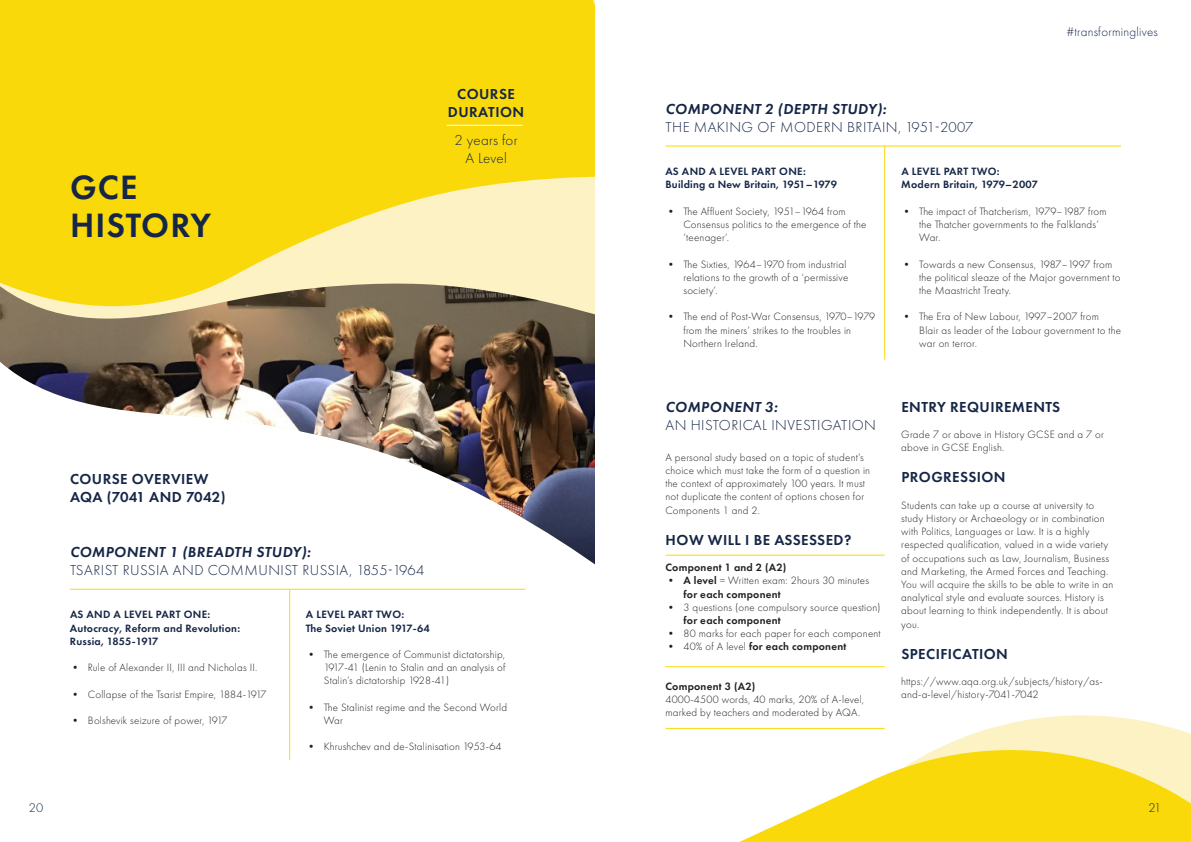
<style>
.page{position:relative;width:1191px;height:842px;background:#fff}
.page>*{position:absolute;margin:0;border:0;box-sizing:border-box;transform-origin:0 0}
.t1{font:600 35px/38px "Futura PT";letter-spacing:.03em;color:#152646}
.t2{font:300 15px/18px "Futura PT";letter-spacing:.03em;color:#152646}
.t3{font:600 15px/18px "Futura PT";letter-spacing:.03em;color:#152646;text-align:center}
.t4{font:300 13px "Futura PT";letter-spacing:.02em;color:#152646}
.t5{font:300 11px/13.2px "Futura PT";letter-spacing:.02em;color:#231f20}
.t6{font:600 11px/13.2px "Futura PT";letter-spacing:.02em;color:#152646}
.t7{font:600 11px "Futura PT";letter-spacing:.02em;color:#231f20}
.s1{font-weight:600;font-style:italic}
.s2{font-weight:600}
.s3{font-weight:300}
</style>
<div class="page">
<img style="left:0;top:342px;width:595px;height:223px">
<svg style="left:0;top:0;width:595px;height:338px;background:#ebd030"></svg>
<hr style="left:446px;top:125px;width:77px;height:1px;background:#fff">
<hr style="left:289px;top:590px;width:1px;height:170px;background:#fad90b">
<hr style="left:884px;top:146px;width:1px;height:214px;background:#fad90b">
<hr style="left:70px;top:589px;width:455px;height:1px;background:#fad90b">
<hr style="left:665px;top:146px;width:456px;height:1px;background:#fad90b">
<hr style="left:665px;top:555px;width:219px;height:1px;background:#fad90b">
<hr style="left:665px;top:666px;width:219px;height:1px;background:#fad90b">
<svg style="left:1012px;top:715px;width:140px;height:8px"></svg>
<svg style="left:665px;top:723px;width:526px;height:119px"></svg>
<p class="t1" style="left:70px;top:168px;width:142px">GCE<br>HISTORY</p>
<p class="t3" style="left:448px;top:85px;width:78px">COURSE<br>DURATION</p>
<p class="t2" style="left:454px;top:131px;width:65px;text-align:center">2 years for<br>A Level</p>
<p class="t3" style="left:70px;top:469px;width:157px;text-align:left">COURSE OVERVIEW<br>AQA (7041 AND 7042)</p>
<p class="t2" style="left:70px;top:543px;width:356px"><span class="s1">COMPONENT 1 (BREADTH STUDY):<br></span>TSARIST RUSSIA AND COMMUNIST RUSSIA, 1855-1964</p>
<p class="t6" style="left:70px;top:608px;width:172px">AS AND A LEVEL PART ONE:<br>Autocracy, Reform and Revolution:<br>Russia, 1855-1917</p>
<p class="t5" style="left:70px;top:661px;width:189px">• Rule of Alexander II, III and Nicholas II.</p>
<p class="t5" style="left:70px;top:687px;width:198px">• Collapse of the Tsarist Empire, 1884-1917</p>
<p class="t5" style="left:70px;top:714px;width:159px">• Bolshevik seizure of power, 1917</p>
<p class="t6" style="left:306px;top:608px;width:126px">A LEVEL PART TWO:<br>The Soviet Union 1917-64</p>
<p class="t5" style="left:324px;top:648px;width:183px;text-align:justify;text-indent:-18px">• The emergence of Communist dictatorship, 1917-41 (Lenin to Stalin and an analysis of Stalin’s dictatorship 1928-41)</p>
<p class="t5" style="left:324px;top:701px;width:185px;text-indent:-18px">• The Stalinist regime and the Second World<br>War</p>
<p class="t5" style="left:306px;top:740px;width:197px">• Khrushchev and de-Stalinisation 1953-64</p>
<p class="t2" style="left:665px;top:100px;width:309px"><span class="s1">COMPONENT 2 (DEPTH STUDY):<br></span>THE MAKING OF MODERN BRITAIN, 1951-2007</p>
<p class="t4" style="left:1066px;top:25px;width:93px">#transforminglives</p>
<p class="t6" style="left:665px;top:165px;width:173px">AS AND A LEVEL PART ONE:<br>Building a New Britain, 1951–1979</p>
<p class="t5" style="left:683px;top:205px;width:184px;text-indent:-18px">• The Affluent Society, 1951–1964 from<br>Consensus politics to the emergence of the ‘teenager’.</p>
<p class="t5" style="left:683px;top:257px;width:166px;text-indent:-18px">• The Sixties, 1964–1970 from industrial relations to the growth of a ‘permissive society’.</p>
<p class="t5" style="left:683px;top:310px;width:193px;text-indent:-18px">• The end of Post-War Consensus, 1970–1979 from the miners’ strikes to the troubles in<br>Northern Ireland.</p>
<p class="t6" style="left:901px;top:165px;width:138px">A LEVEL PART TWO:<br>Modern Britain, 1979–2007</p>
<p class="t5" style="left:919px;top:205px;width:189px;text-indent:-18px">• The impact of Thatcherism, 1979–1987 from the Thatcher governments to the Falklands’<br>War.</p>
<p class="t5" style="left:919px;top:257px;width:203px;text-indent:-18px">• Towards a new Consensus, 1987–1997 from the political sleaze of the Major government to the Maastricht Treaty.</p>
<p class="t5" style="left:919px;top:310px;width:203px;text-indent:-18px">• The Era of New Labour, 1997–2007 from<br>Blair as leader of the Labour government to the war on terror.</p>
<p class="t2" style="left:665px;top:398px;width:212px"><span class="s1">COMPONENT 3:<br></span>AN HISTORICAL INVESTIGATION</p>
<p class="t5" style="left:665px;top:451px;width:206px">A personal study based on a topic of student’s choice which must take the form of a question in the context of approximately 100 years. It must not duplicate the content of options chosen for Components 1 and 2.</p>
<p class="t3" style="left:665px;top:531px;width:187px">HOW WILL I BE ASSESSED?</p>
<p class="t7" style="left:665px;top:561px;width:123px">Component 1 and 2 (A2)</p>
<p class="t5" style="left:683px;top:574px;width:187px;text-indent:-18px"><span class="s2">• A level</span> = Written exam: 2hours 30 minutes <span class="s2">for each component</span></p>
<p class="t5" style="left:683px;top:601px;width:199px;text-indent:-18px">• 3 questions (one compulsory source question) <span class="s2">for each component</span></p>
<p class="t5" style="left:665px;top:627px;width:217px">• 80 marks for each paper for each component</p>
<p class="t7" style="left:665px;top:640px;width:182px"><span class="s3">• 40% of A level</span> for each component</p>
<p class="t7" style="left:665px;top:679px;width:91px">Component 3 (A2)</p>
<p class="t5" style="left:665px;top:693px;width:200px">4000-4500 words, 40 marks, 20% of A-level, marked by teachers and moderated by AQA.</p>
<p class="t3" style="left:901px;top:397px;width:160px">ENTRY REQUIREMENTS</p>
<p class="t5" style="left:901px;top:428px;width:204px">Grade 7 or above in History GCSE and a 7 or above in GCSE English.</p>
<p class="t3" style="left:901px;top:468px;width:106px">PROGRESSION</p>
<p class="t5" style="left:901px;top:499px;width:213px">Students can take up a course at university to study History or Archaeology or in combination with Politics, Languages or Law. It is a highly respected qualification, valued in a wide variety of occupations such as Law, Journalism, Business and Marketing, the Armed Forces and Teaching.<br>You will acquire the skills to be able to write in an analytical style and evaluate sources. History is about learning to think independently. It is about you.</p>
<p class="t3" style="left:901px;top:645px;width:108px">SPECIFICATION</p>
<p class="t5" style="left:901px;top:675px;width:203px">https://www.aqa.org.uk/subjects/history/as&shy;and-a-level/history-7041-7042</p>
<p class="t4" style="left:29px;top:800px;width:16px">20</p>
<p class="t4" style="left:1148px;top:800px;width:14px">21</p>
</div>
